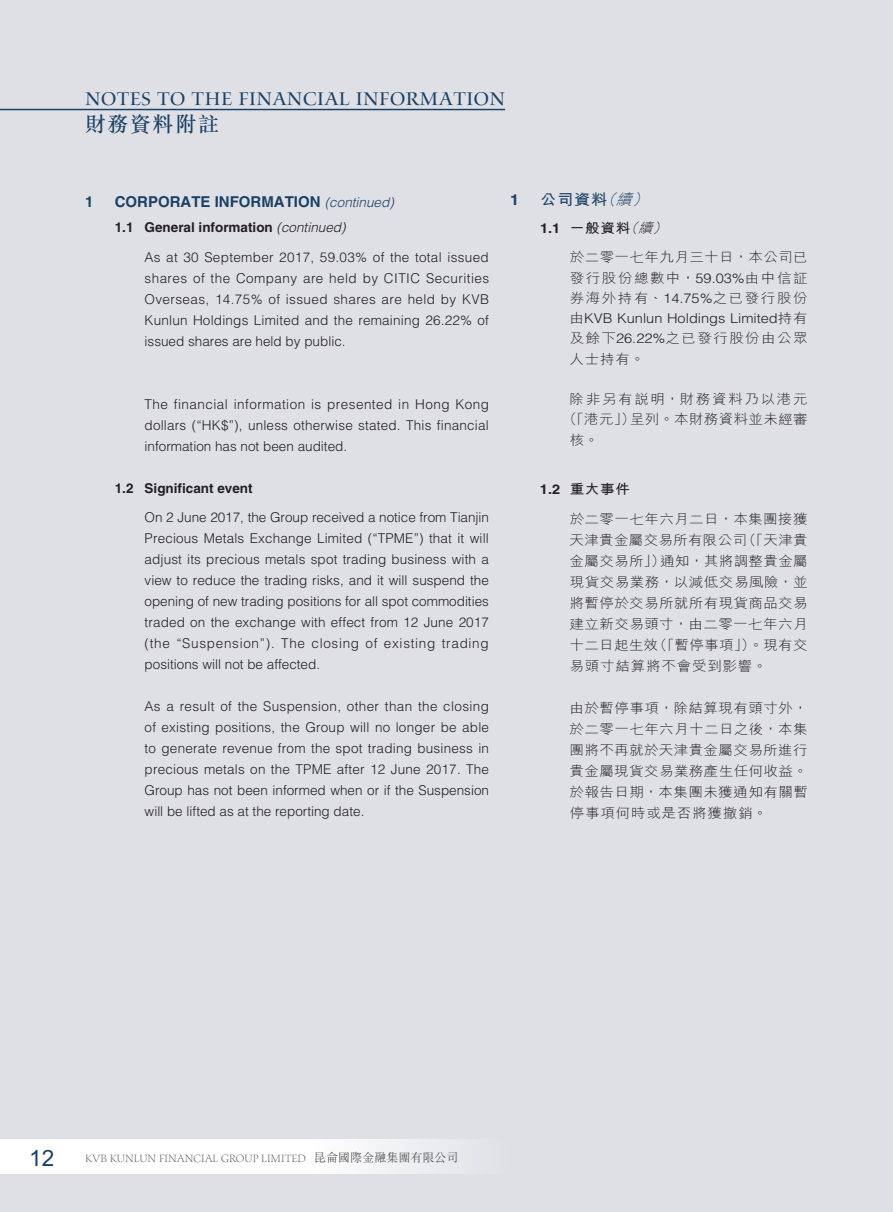
<style>
.page{position:relative;width:893px;height:1212px;background:#dfe0e6}
.page>*{position:absolute;margin:0;border:0;box-sizing:border-box;transform-origin:0 0}
.t1{font:700 22.5px "M Hei HK";color:#1b4064}
.t2{font:21px "Waters Titling Pro";letter-spacing:.025em;color:#1b4064}
.t3{font:500 21px "M Sung HK";letter-spacing:.075em;color:#1b4064}
.t4{font:700 15px "Helvetica LT Std";color:#1b4064}
.t5{font:700 15px "M Hei HK";color:#1b4064;scale:1.08 1}
.t6{font:700 15px "Helvetica LT Std";color:#1b4064;scale:1.08 1}
.t7{font:300 13.5px/21px "Helvetica LT Std";color:#231f20;text-align:justify}
.t8{font:300 13.5px/21px "M Hei HK";letter-spacing:.025em;color:#231f20;scale:1.08 1}
.t9{font:300 13.5px/29.5px "Helvetica LT Std";letter-spacing:.025em;color:#231f20}
.t10{font:300 13.5px/20.2px "M Hei HK";letter-spacing:.105em;color:#231f20;scale:1.08 1}
.t11{font:300 13.5px "Helvetica LT Std";color:#231f20;scale:1.08 1}
.t12{font:300 13.5px/20.2px "M Hei HK";letter-spacing:.095em;color:#231f20;scale:1.08 1}
.t13{font:700 13.5px "Helvetica LT Std";color:#231f20}
.t14{font:300 13.5px "M Hei HK";letter-spacing:.11em;color:#231f20;scale:1.08 1}
.t15{font:300 12px "Waters Titling Pro";color:#4b4c4d}
.s1{font-weight:300;font-style:italic;font-size:13.5px}
.s2{font-weight:700}
.s3{font-style:italic}
.s4{font-weight:300;font-style:italic}
.s5{font-family:"Helvetica LT Std";font-weight:700}
.s6{font-family:"Helvetica LT Std"}
.s7{font-family:"M Hei HK"}
.s8{font-family:"M Sung HK"}
</style>
<div class="page">
<div style="left:0;top:1140px;width:510px;height:34px;background:linear-gradient(to right,#fff,#ebebef)"></div>
<hr style="left:0;top:109px;width:505px;height:1px;background:#1b4064">
<h2 class="t2" style="left:85px;top:87px;width:421px">NOTES TO THE FINANCIAL INFORMATION</h2>
<h2 class="t3" style="left:85px;top:109px;width:135px">財務資料附註</h2>
<p class="t4" style="left:85px;top:193px;width:10px">1</p>
<p class="t4" style="left:115px;top:193px;width:281px">CORPORATE INFORMATION <span class="s1">(continued)</span></p>
<p class="t9" style="left:145px;top:212px;width:346px;text-indent:-30px"><span class="s2">1.1 General information</span> <span class="s3">(continued)<br></span>As at 30 September 2017, 59.03% of the total issued</p>
<p class="t7" style="left:145px;top:267px;width:346px">shares of the Company are held by CITIC Securities Overseas, 14.75% of issued shares are held by KVB Kunlun Holdings Limited and the remaining 26.22% of issued shares are held by public.</p>
<p class="t7" style="left:145px;top:393px;width:346px">The financial information is presented in Hong Kong dollars (“HK$”), unless otherwise stated. This financial information has not been audited.</p>
<p class="t13" style="left:115px;top:480px;width:139px">1.2 Significant event</p>
<p class="t7" style="left:145px;top:507px;width:346px">On 2 June 2017, the Group received a notice from Tianjin Precious Metals Exchange Limited (“TPME”) that it will adjust its precious metals spot trading business with a view to reduce the trading risks, and it will suspend the opening of new trading positions for all spot commodities traded on the exchange with effect from 12 June 2017 (the “Suspension”). The closing of existing trading positions will not be affected.</p>
<p class="t7" style="left:145px;top:696px;width:346px">As a result of the Suspension, other than the closing of existing positions, the Group will no longer be able to generate revenue from the spot trading business in precious metals on the TPME after 12 June 2017. The Group has not been informed when or if the Suspension will be lifted as at the reporting date.</p>
<p class="t6" style="left:510px;top:190px;width:10px">1</p>
<p class="t5" style="left:540px;top:188px;width:107px">公司資料<span class="s4">（續）</span></p>
<p class="t8" style="left:570px;top:213px;width:222px;line-height:29.5px;text-indent:-30px"><span class="s5">1.1</span> <span class="s2">一般資料</span><span class="s3">（續）<br></span>於二零一七年九月三十日，本公司已</p>
<p class="t10" style="left:570px;top:267px;width:222px">發行股份總數中，<span class="s6">59.03%</span>由中信証券海外持有、<span class="s6">14.75%</span>之已發行股份</p>
<p class="t11" style="left:570px;top:310px;width:222px"><span class="s7">由</span>KVB Kunlun Holdings Limited<span class="s7">持有</span></p>
<p class="t12" style="left:570px;top:328px;width:222px">及餘下<span class="s6">26.22%</span>之已發行股份由公眾人士持有。</p>
<p class="t14" style="left:570px;top:390px;width:222px">除非另有說明，財務資料乃以港元</p>
<p class="t8" style="left:562px;top:408px;width:229px">（「港元」）呈列。本財務資料並未經審</p>
<p class="t8" style="left:570px;top:429px;width:29px">核。</p>
<p class="t8" style="left:570px;top:474px;width:222px;line-height:29.5px;text-indent:-30px"><span class="s5">1.2</span> <span class="s2">重大事件<br></span>於二零一七年六月二日，本集團接獲</p>
<p class="t8" style="left:570px;top:529px;width:222px;text-align:justify">天津貴金屬交易所有限公司（「天津貴金屬交易所」）通知，其將調整貴金屬現貨交易業務，以減低交易風險，並將暫停於交易所就所有現貨商品交易建立新交易頭寸，由二零一七年六月十二日起生效（「暫停事項」）。現有交易頭寸結算將不會受到影響。</p>
<p class="t8" style="left:569px;top:697px;width:222px;text-align:justify">由於暫停事項，除結算現有頭寸外，於二零一七年六月十二日之後，本集團將不再就於天津貴金屬交易所進行貴金屬現貨交易業務產生任何收益。於報告日期，本集團未獲通知有關暫停事項何時或是否將獲撤銷。</p>
<h1 class="t1" style="left:29px;top:1141px;width:27px">12</h1>
<p class="t15" style="left:85px;top:1151px;width:375px">KVB KUNLUN FINANCIAL GROUP LIMITED <span class="s8">昆侖國際金融集團有限公司</span></p>
</div>
